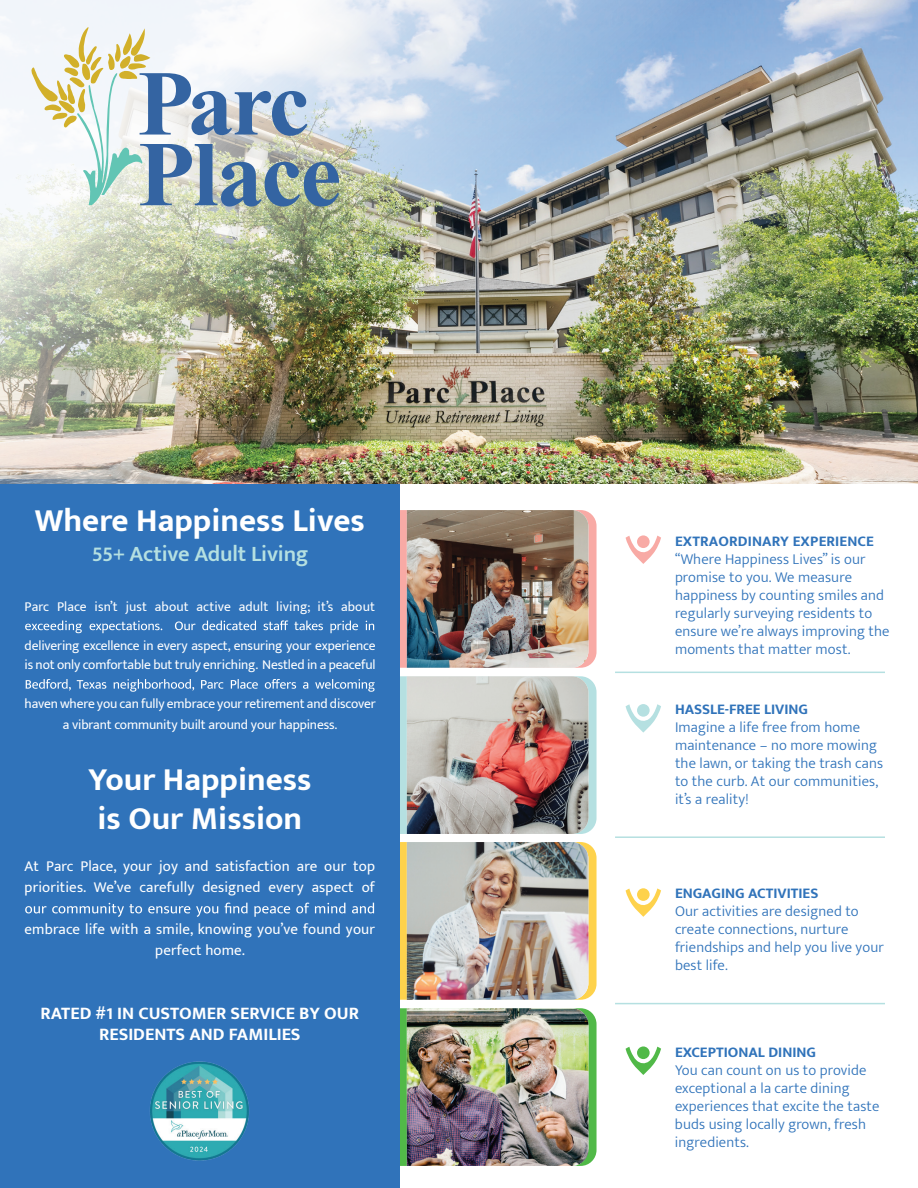
<style>
.page{position:relative;width:918px;height:1188px;background:#fff}
.page>*{position:absolute;margin:0;border:0;box-sizing:border-box;transform-origin:0 0}
.t1{font:700 33px/39.6px "Mukta Mahee";color:#fff}
.t2{font:600 22.5px "Mukta Mahee";letter-spacing:-.01em;color:#b5e0e1}
.t3{font:700 18px/21px "Mukta Mahee";color:#fff;text-align:center}
.t4{font:300 15px/18px "Mukta Mahee";letter-spacing:.01em;color:#3073ba}
.t5{font:15px/21px "Mukta Mahee";letter-spacing:.01em;color:#fff}
.t6{font:700 15px "Mukta Mahee";color:#3073ba}
.t7{font:13.5px/19.5px "Mukta Mahee";letter-spacing:-.01em;color:#fff}
.t8{font:13.5px "Mukta Mahee";letter-spacing:.01em;color:#fff}
</style>
<div class="page">
<svg style="left:399px;top:510px;width:198px;height:158px;background:#eaadac"></svg>
<img style="left:407px;top:510px;width:181px;height:158px">
<svg style="left:626px;top:536px;width:35px;height:28px"></svg>
<div style="left:637px;top:535px;width:13px;height:13px;background:#f8aaa5;border-radius:50%"></div>
<svg style="left:399px;top:1008px;width:198px;height:158px;background:#60b960"></svg>
<img style="left:407px;top:1008px;width:181px;height:158px">
<svg style="left:626px;top:1047px;width:35px;height:28px"></svg>
<div style="left:637px;top:1046px;width:13px;height:13px;background:#51b948;border-radius:50%"></div>
<svg style="left:399px;top:676px;width:198px;height:158px;background:#b2dadf"></svg>
<img style="left:407px;top:676px;width:181px;height:158px">
<svg style="left:399px;top:842px;width:198px;height:158px;background:#efcf64"></svg>
<img style="left:407px;top:842px;width:181px;height:158px">
<div style="left:0;top:480px;width:399px;height:708px;background:#3073ba"></div>
<img style="left:0;top:0;width:918px;height:484px">
<svg style="left:32px;top:27px;width:307px;height:180px"></svg>
<svg style="left:626px;top:704px;width:35px;height:29px"></svg>
<div style="left:637px;top:704px;width:13px;height:13px;background:#b5e0e1;border-radius:50%"></div>
<svg style="left:626px;top:888px;width:35px;height:29px"></svg>
<div style="left:637px;top:888px;width:13px;height:13px;background:#fed24c;border-radius:50%"></div>
<svg style="left:25px;top:620px;width:349px;height:13px"></svg>
<svg style="left:26px;top:679px;width:349px;height:13px"></svg>
<svg style="left:25px;top:903px;width:349px;height:14px"></svg>
<hr style="left:615px;top:672px;width:270px;height:1px;background:#b5e0e1">
<hr style="left:615px;top:836px;width:270px;height:2px;background:#b5e0e1">
<hr style="left:615px;top:1003px;width:270px;height:1px;background:#b5e0e1">
<img style="left:150px;top:1061px;width:99px;height:100px">
<h1 class="t1" style="left:35px;top:500px;width:332px">Where Happiness Lives</h1>
<h2 class="t2" style="left:92px;top:540px;width:218px">55+ Active Adult Living</h2>
<p class="t8" style="left:25px;top:598px;width:352px">Parc Place isn’t just about active adult living; it’s about</p>
<p class="t7" style="left:25px;top:635px;width:353px">delivering excellence in every aspect, ensuring your experience is not only comfortable but truly enriching. Nestled in a peaceful</p>
<p class="t7" style="left:25px;top:693px;width:353px;line-height:21px;text-align:center">haven where you can fully embrace your retirement and discover a vibrant community built around your happiness.</p>
<h1 class="t1" style="left:88px;top:759px;width:225px">Your Happiness is Our Mission</h1>
<p class="t5" style="left:25px;top:856px;width:352px">At Parc Place, your joy and satisfaction are our top priorities. We’ve carefully designed every aspect of</p>
<p class="t5" style="left:25px;top:919px;width:352px;text-align:center">embrace life with a smile, knowing you’ve found your perfect home.</p>
<p class="t3" style="left:41px;top:1002px;width:320px">RATED #1 IN CUSTOMER SERVICE BY OUR<br>RESIDENTS AND FAMILIES</p>
<p class="t6" style="left:675px;top:532px;width:201px">EXTRAORDINARY EXPERIENCE</p>
<p class="t4" style="left:675px;top:549px;width:216px">“Where Happiness Lives” is our promise to you. We measure happiness by counting smiles and regularly surveying residents to ensure we’re always improving the moments that matter most.</p>
<p class="t6" style="left:675px;top:700px;width:135px">HASSLE-FREE LIVING</p>
<p class="t4" style="left:675px;top:718px;width:210px">Imagine a life free from home maintenance – no more mowing the lawn, or taking the trash cans to the curb. At our communities, it’s a reality!</p>
<p class="t6" style="left:675px;top:884px;width:145px">ENGAGING ACTIVITIES</p>
<p class="t4" style="left:675px;top:902px;width:210px">Our activities are designed to create connections, nurture friendships and help you live your best life.</p>
<p class="t6" style="left:675px;top:1043px;width:143px">EXCEPTIONAL DINING</p>
<p class="t4" style="left:675px;top:1060px;width:206px">You can count on us to provide exceptional a la carte dining experiences that excite the taste buds using locally grown, fresh ingredients.</p>
</div>
